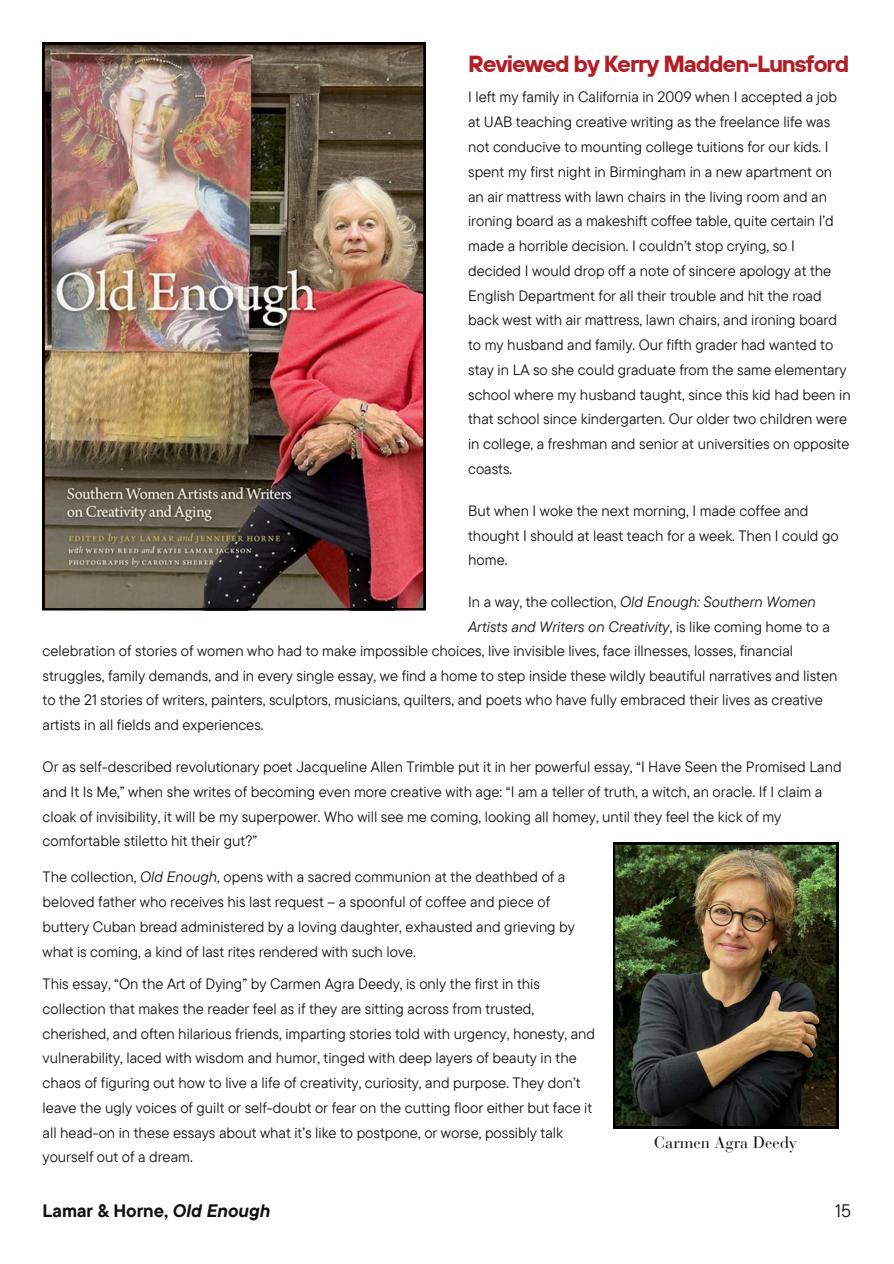
<style>
.page{position:relative;width:894px;height:1264px;background:#fff}
.page>*{position:absolute;margin:0;border:0;box-sizing:border-box;transform-origin:0 0}
.t1{font:700 23.25px "TT Hoves";letter-spacing:-.05em;color:#b41e26}
.t2{font:700 18px "TT Commons Pro";color:#101010}
.t3{font:18px "TT Commons Pro";color:#101010}
.t4{font:16.5px "Bauer Bodoni Pro";color:#101010}
.t5{font:15px/24.8px "TT Commons Pro";color:#101010}
.t6{font:italic 15px/24.8px "TT Commons Pro";color:#101010}
.s1{font-style:normal}
.s2{font-style:italic}
</style>
<div class="page">
<img style="left:43px;top:43px;width:382px;height:567px">
<img style="left:613px;top:842px;width:225px;height:286px">
<p class="t1" style="left:468px;top:49px;width:382px">Reviewed by Kerry Madden-Lunsford</p>
<p class="t5" style="left:468px;top:84px;width:384px">I left my family in California in 2009 when I accepted a job at UAB teaching creative writing as the freelance life was not conducive to mounting college tuitions for our kids. I spent my first night in Birmingham in a new apartment on an air mattress with lawn chairs in the living room and an ironing board as a makeshift coffee table, quite certain I’d made a horrible decision. I couldn’t stop crying, so I decided I would drop off a note of sincere apology at the English Department for all their trouble and hit the road back west with air mattress, lawn chairs, and ironing board to my husband and family. Our fifth grader had wanted to stay in LA so she could graduate from the same elementary school where my husband taught, since this kid had been in that school since kindergarten. Our older two children were in college, a freshman and senior at universities on opposite coasts.</p>
<p class="t5" style="left:468px;top:498px;width:372px">But when I woke the next morning, I made coffee and thought I should at least teach for a week. Then I could go home.</p>
<h3 class="t6" style="left:468px;top:589px;width:363px"><span class="s1">In a way, the collection,</span> Old Enough: Southern Women<br>Artists and Writers on Creativity<span class="s1">, is like coming home to a</span></h3>
<p class="t5" style="left:43px;top:637px;width:796px">celebration of stories of women who had to make impossible choices, live invisible lives, face illnesses, losses, financial struggles, family demands, and in every single essay, we find a home to step inside these wildly beautiful narratives and listen to the 21 stories of writers, painters, sculptors, musicians, quilters, and poets who have fully embraced their lives as creative artists in all fields and experiences.</p>
<p class="t5" style="left:43px;top:754px;width:800px">Or as self-described revolutionary poet Jacqueline Allen Trimble put it in her powerful essay, “I Have Seen the Promised Land and It Is Me,” when she writes of becoming even more creative with age: “I am a teller of truth, a witch, an oracle. If I claim a cloak of invisibility, it will be my superpower. Who will see me coming, looking all homey, until they feel the kick of my comfortable stiletto hit their gut?”</p>
<p class="t5" style="left:43px;top:864px;width:533px">The collection, <span class="s2">Old Enough</span>, opens with a sacred communion at the deathbed of a beloved father who receives his last request – a spoonful of coffee and piece of buttery Cuban bread administered by a loving daughter, exhausted and grieving by what is coming, a kind of last rites rendered with such love.</p>
<p class="t5" style="left:43px;top:971px;width:554px">This essay, “On the Art of Dying” by Carmen Agra Deedy, is only the first in this collection that makes the reader feel as if they are sitting across from trusted, cherished, and often hilarious friends, imparting stories told with urgency, honesty, and vulnerability, laced with wisdom and humor, tinged with deep layers of beauty in the chaos of figuring out how to live a life of creativity, curiosity, and purpose. They don’t leave the ugly voices of guilt or self-doubt or fear on the cutting floor either but face it all head-on in these essays about what it’s like to postpone, or worse, possibly talk yourself out of a dream.</p>
<h2 class="t4" style="left:654px;top:1135px;width:144px">Carmen Agra Deedy</h2>
<p class="t2" style="left:43px;top:1198px;width:229px">Lamar &amp; Horne, <span class="s2">Old Enough</span></p>
<h1 class="t3" style="left:834px;top:1198px;width:17px">15</h1>
</div>
